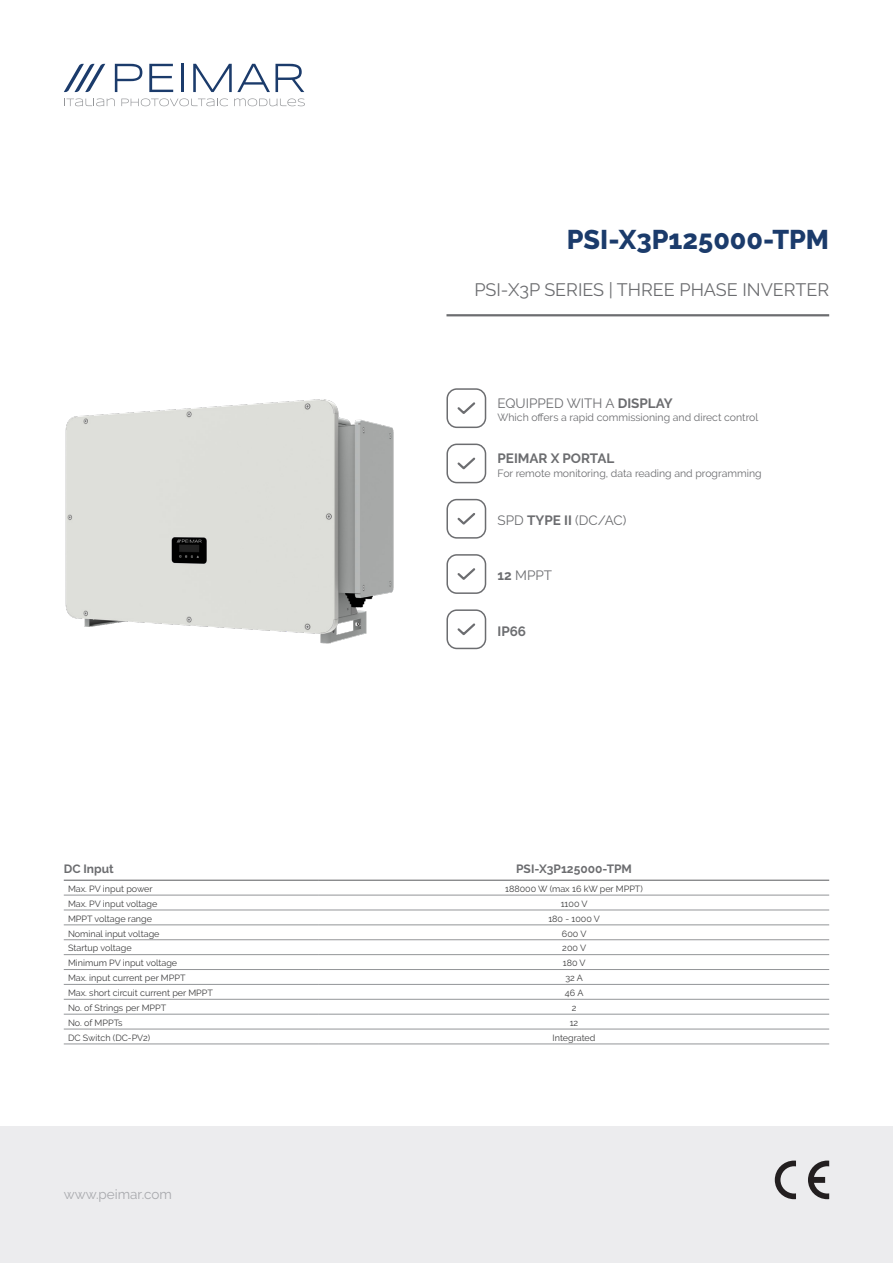
<style>
.page{position:relative;width:893px;height:1263px;background:#fff}
.page>*{position:absolute;margin:0;border:0;box-sizing:border-box;transform-origin:0 0}
.t1{font:800 27px "Raleway";color:#1b3b6b}
.t2{font:18px "Raleway";color:#6c6d70}
.t3{font:13.5px "Raleway";color:#6c6d70}
.t4{font:700 13.5px "Raleway";color:#6c6d70}
.t5{font:13.5px "Raleway";color:#a8a9ad}
.t6{font:700 12px "Raleway";color:#6c6d70}
.t7{font:10.5px "Raleway";color:#6c6d70}
.t8{font:9px "Raleway";color:#3e3e3f}
.s1{font-weight:700}
</style>
<div class="page">
<div style="left:0;top:1126px;width:893px;height:137px;background:#ececee"></div>
<svg style="left:775px;top:1160px;width:21px;height:39px"></svg>
<svg style="left:808px;top:1160px;width:21px;height:39px"></svg>
<svg style="left:115px;top:64px;width:27px;height:28px"></svg>
<svg style="left:149px;top:64px;width:24px;height:28px"></svg>
<hr style="left:181px;top:64px;width:3px;height:28px;background:#1b3b6b">
<svg style="left:193px;top:64px;width:111px;height:28px"></svg>
<svg style="left:64px;top:64px;width:41px;height:28px"></svg>
<svg style="left:64px;top:98px;width:51px;height:8px"></svg>
<svg style="left:121px;top:98px;width:107px;height:8px"></svg>
<svg style="left:234px;top:98px;width:71px;height:8px"></svg>
<hr style="left:64px;top:895px;width:255px;height:1px;background:#939598">
<hr style="left:319px;top:895px;width:510px;height:1px;background:#939598">
<hr style="left:64px;top:910px;width:255px;height:1px;background:#939598">
<hr style="left:319px;top:910px;width:510px;height:1px;background:#939598">
<hr style="left:64px;top:924px;width:255px;height:1px;background:#939598">
<hr style="left:319px;top:924px;width:510px;height:1px;background:#939598">
<hr style="left:64px;top:939px;width:255px;height:1px;background:#939598">
<hr style="left:319px;top:939px;width:510px;height:1px;background:#939598">
<hr style="left:64px;top:954px;width:255px;height:1px;background:#939598">
<hr style="left:319px;top:954px;width:510px;height:1px;background:#939598">
<hr style="left:64px;top:969px;width:255px;height:1px;background:#939598">
<hr style="left:319px;top:969px;width:510px;height:1px;background:#939598">
<hr style="left:64px;top:984px;width:255px;height:1px;background:#939598">
<hr style="left:319px;top:984px;width:510px;height:1px;background:#939598">
<hr style="left:64px;top:999px;width:255px;height:1px;background:#939598">
<hr style="left:319px;top:999px;width:510px;height:1px;background:#939598">
<hr style="left:64px;top:1014px;width:255px;height:1px;background:#939598">
<hr style="left:319px;top:1014px;width:510px;height:1px;background:#939598">
<hr style="left:64px;top:1029px;width:255px;height:1px;background:#939598">
<hr style="left:319px;top:1029px;width:510px;height:1px;background:#939598">
<hr style="left:64px;top:880px;width:255px;height:1px;background:#6c6d70">
<hr style="left:319px;top:880px;width:510px;height:1px;background:#6c6d70">
<hr style="left:64px;top:1044px;width:255px;height:1px;background:#939598">
<hr style="left:319px;top:1044px;width:510px;height:1px;background:#939598">
<hr style="left:446px;top:314px;width:383px;height:2px;background:#6c6d70">
<img style="left:65px;top:399px;width:329px;height:245px">
<svg style="left:457px;top:402px;width:19px;height:12px"></svg>
<div style="left:446px;top:388px;width:40px;height:40px;border:2px solid #6c6d70;border-radius:10px"></div>
<svg style="left:457px;top:457px;width:19px;height:13px"></svg>
<div style="left:446px;top:444px;width:40px;height:39px;border:2px solid #6c6d70;border-radius:10px"></div>
<svg style="left:457px;top:513px;width:19px;height:12px"></svg>
<div style="left:446px;top:499px;width:40px;height:40px;border:2px solid #6c6d70;border-radius:10px"></div>
<svg style="left:457px;top:568px;width:19px;height:12px"></svg>
<div style="left:446px;top:554px;width:40px;height:40px;border:2px solid #6c6d70;border-radius:10px"></div>
<svg style="left:457px;top:623px;width:19px;height:13px"></svg>
<div style="left:446px;top:609px;width:40px;height:40px;border:2px solid #6c6d70;border-radius:10px"></div>
<p class="t1" style="left:567px;top:224px;width:264px">PSI-X3P125000-TPM</p>
<p class="t2" style="left:474px;top:279px;width:356px">PSI-X3P SERIES | THREE PHASE INVERTER</p>
<p class="t3" style="left:497px;top:395px;width:177px">EQUIPPED WITH A <span class="s1">DISPLAY</span></p>
<p class="t7" style="left:497px;top:411px;width:262px">Which offers a rapid commissioning and direct control</p>
<p class="t4" style="left:497px;top:451px;width:118px">PEIMAR X PORTAL</p>
<p class="t7" style="left:497px;top:467px;width:266px">For remote monitoring, data reading and programming</p>
<p class="t3" style="left:497px;top:512px;width:130px">SPD <span class="s1">TYPE II</span> (DC/AC)</p>
<p class="t3" style="left:497px;top:568px;width:56px"><span class="s1">12</span> MPPT</p>
<p class="t4" style="left:497px;top:623px;width:30px">IP66</p>
<p class="t6" style="left:64px;top:862px;width:52px">DC Input</p>
<p class="t6" style="left:516px;top:862px;width:117px">PSI-X3P125000-TPM</p>
<p class="t8" style="left:68px;top:884px;width:86px">Max. PV input power</p>
<p class="t8" style="left:505px;top:884px;width:139px">188000 W (max 16 kW per MPPT)</p>
<p class="t8" style="left:68px;top:898px;width:91px">Max. PV input voltage</p>
<p class="t8" style="left:561px;top:898px;width:28px">1100 V</p>
<p class="t8" style="left:68px;top:913px;width:85px">MPPT voltage range</p>
<p class="t8" style="left:548px;top:913px;width:53px">180 - 1000 V</p>
<p class="t8" style="left:68px;top:928px;width:93px">Nominal input voltage</p>
<p class="t8" style="left:562px;top:928px;width:26px">600 V</p>
<p class="t8" style="left:68px;top:943px;width:65px">Startup voltage</p>
<p class="t8" style="left:562px;top:943px;width:25px">200 V</p>
<p class="t8" style="left:68px;top:958px;width:111px">Minimum PV input voltage</p>
<p class="t8" style="left:563px;top:958px;width:24px">180 V</p>
<p class="t8" style="left:68px;top:973px;width:119px">Max. input current per MPPT</p>
<p class="t8" style="left:565px;top:973px;width:19px">32 A</p>
<p class="t8" style="left:68px;top:988px;width:146px">Max. short circuit current per MPPT</p>
<p class="t8" style="left:565px;top:988px;width:20px">46 A</p>
<p class="t8" style="left:68px;top:1002px;width:100px">No. of Strings per MPPT</p>
<p class="t8" style="left:572px;top:1002px;width:6px">2</p>
<p class="t8" style="left:68px;top:1017px;width:56px">No. of MPPTs</p>
<p class="t8" style="left:570px;top:1017px;width:10px">12</p>
<p class="t8" style="left:68px;top:1032px;width:84px">DC Switch (DC-PV2)</p>
<p class="t8" style="left:553px;top:1032px;width:44px">Integrated</p>
<p class="t5" style="left:64px;top:1186px;width:110px">www.peimar.com</p>
</div>
